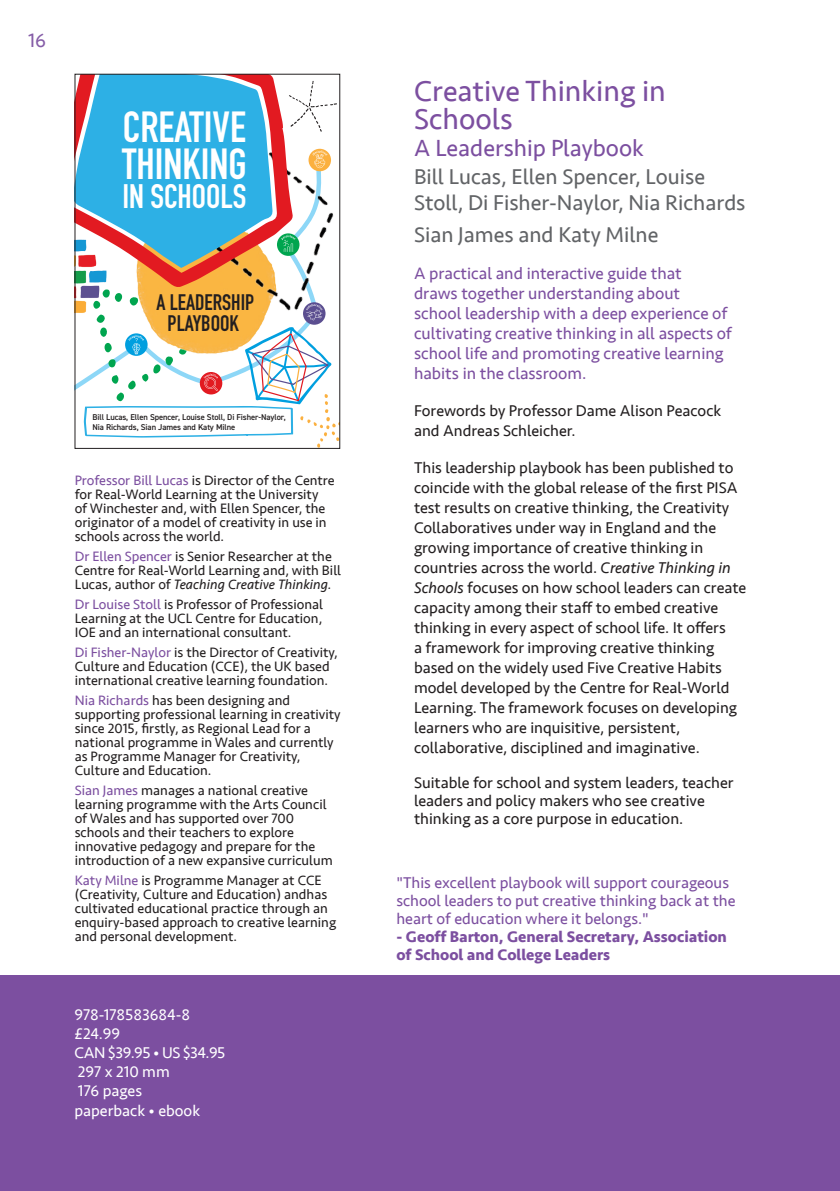
<style>
.page{position:relative;width:840px;height:1191px;background:#fff}
.page>*{position:absolute;margin:0;border:0;box-sizing:border-box;transform-origin:0 0}
.t1{font:700 42.8px "DIN Condensed";color:#fff}
.t2{font:700 33.4px "DIN Condensed";color:#fff}
.BL_Sub{font:30px/28px "Seravek";color:#7c4fa0}
.BL_Sub-2{font:24px "Seravek";color:#7c4fa0}
.t3{font:700 22.2px/20.2px "DIN Condensed";color:#231f20;text-align:center}
.BL_Author{font:22px/26px "Seravek";color:#626467}
.t4{font:20px "Seravek";color:#855da7}
.BL_body_sans{font:17px/20px "Seravek";color:#7c4fa0}
.BL_body_sans-2{font:16px/20px "Seravek";color:#231f20}
.BL_body_sans-3{font:16px/18px "Seravek";color:#7c4fa0}
.BL_body_sans-4{font:700 16px/18px "Seravek";color:#7c4fa0}
.BL_Spec{font:16px "Seravek";color:#fff}
.BL_Spec-2{font:16px "Seravek";letter-spacing:-.03em;color:#fff}
.BL_body_sans-5{font:14px/14px "Seravek";color:#231f20}
.t5{font:600 8.4px/10.2px "DIN2014";letter-spacing:-.01em;color:#231f20}
.s1{color:#7c4fa0}
.s2{font-style:italic}
</style>
<div class="page">
<div style="left:0;top:975px;width:839px;height:216px;background:#7c4fa0"></div>
<img style="left:293px;top:148px;width:41px;height:138px">
<svg style="left:76px;top:76px;width:217px;height:210px;background:#6aa3c1"></svg>
<svg style="left:288px;top:81px;width:49px;height:51px"></svg>
<div style="left:277px;top:233px;width:22px;height:23px;background:#00a54f;border-radius:50%"></div>
<svg style="left:281px;top:235px;width:14px;height:17px"></svg>
<div style="left:308px;top:149px;width:23px;height:22px;background:#fbb03f;border-radius:50%"></div>
<svg style="left:312px;top:150px;width:15px;height:18px"></svg>
<img style="left:76px;top:237px;width:36px;height:76px">
<svg style="left:84px;top:286px;width:254px;height:161px"></svg>
<div style="left:74px;top:74px;width:266px;height:375px;border:1px solid #231f20"></div>
<h3 class="t4" style="left:28px;top:25px;width:19px">16</h3>
<p class="t1" style="left:123px;top:98px;width:125px">CREATIVE</p>
<p class="t1" style="left:122px;top:135px;width:126px">THINKING</p>
<p class="t2" style="left:122px;top:173px;width:125px">IN SCHOOLS</p>
<p class="t3" style="left:156px;top:292px;width:99px">A LEADERSHIP<br>PLAYBOOK</p>
<p class="t5" style="left:92px;top:411px;width:195px">Bill Lucas, Ellen Spencer, Louise Stoll, Di Fisher-Naylor,<br>Nia Richards, Sian James and Katy Milne</p>
<p class="BL_body_sans-5" style="left:75px;top:473px;width:261px"><span class="s1">Professor Bill Lucas</span> is Director of the Centre for Real-World Learning at the University<br>of Winchester and, with Ellen Spencer, the originator of a model of creativity in use in schools across the world.</p>
<p class="BL_body_sans-5" style="left:75px;top:549px;width:268px"><span class="s1">Dr Ellen Spencer</span> is Senior Researcher at the<br>Centre for Real-World Learning and, with Bill<br>Lucas, author of <span class="s2">Teaching Creative Thinking.</span></p>
<p class="BL_body_sans-5" style="left:75px;top:597px;width:249px;text-align:justify"><span class="s1">Dr Louise Stoll</span> is Professor of Professional Learning at the UCL Centre for Education, IOE and an international consultant.</p>
<p class="BL_body_sans-5" style="left:75px;top:645px;width:264px"><span class="s1">Di Fisher-Naylor</span> is the Director of Creativity,<br>Culture and Education (CCE), the UK based international creative learning foundation.</p>
<p class="BL_body_sans-5" style="left:75px;top:693px;width:267px"><span class="s1">Nia Richards</span> has been designing and supporting professional learning in creativity since 2015, firstly, as Regional Lead for a national programme in Wales and currently as Programme Manager for Creativity, Culture and Education.</p>
<p class="BL_body_sans-5" style="left:75px;top:783px;width:259px"><span class="s1">Sian James</span> manages a national creative learning programme with the Arts Council of Wales and has supported over 700 schools and their teachers to explore innovative pedagogy and prepare for the introduction of a new expansive curriculum</p>
<p class="BL_body_sans-5" style="left:75px;top:873px;width:263px"><span class="s1">Katy Milne</span> is Programme Manager at CCE (Creativity, Culture and Education) andhas cultivated educational practice through an enquiry-based approach to creative learning and personal development.</p>
<p class="BL_Spec" style="left:74px;top:1001px;width:117px">978-178583684-8</p>
<p class="BL_Spec" style="left:74px;top:1021px;width:47px">£24.99</p>
<p class="BL_Spec-2" style="left:74px;top:1040px;width:152px">CAN $39.95 • US $34.95</p>
<p class="BL_Spec" style="left:78px;top:1059px;width:93px">297 x 210 mm</p>
<p class="BL_Spec" style="left:78px;top:1078px;width:65px">176 pages</p>
<p class="BL_Spec" style="left:74px;top:1097px;width:127px">paperback • ebook</p>
<p class="BL_Sub" style="left:414px;top:77px;width:253px">Creative Thinking in<br>Schools</p>
<p class="BL_Sub-2" style="left:414px;top:129px;width:231px">A Leadership Playbook</p>
<p class="BL_Author" style="left:414px;top:164px;width:333px">Bill Lucas, Ellen Spencer, Louise<br>Stoll, Di Fisher-Naylor, Nia Richards</p>
<p class="BL_Author" style="left:414px;top:221px;width:246px">Sian James and Katy Milne</p>
<p class="BL_body_sans" style="left:414px;top:263px;width:319px">A practical and interactive guide that<br>draws together understanding about<br>school leadership with a deep experience of cultivating creative thinking in all aspects of school life and promoting creative learning habits in the classroom.</p>
<p class="BL_body_sans-2" style="left:414px;top:400px;width:309px">Forewords by Professor Dame Alison Peacock and Andreas Schleicher.</p>
<p class="BL_body_sans-2" style="left:414px;top:457px;width:333px">This leadership playbook has been published to coincide with the global release of the first PISA test results on creative thinking, the Creativity Collaboratives under way in England and the growing importance of creative thinking in countries across the world. <span class="s2">Creative Thinking in Schools</span> focuses on how school leaders can create capacity among their staff to embed creative thinking in every aspect of school life. It offers<br>a framework for improving creative thinking based on the widely used Five Creative Habits model developed by the Centre for Real-World Learning. The framework focuses on developing learners who are inquisitive, persistent, collaborative, disciplined and imaginative.</p>
<p class="BL_body_sans-2" style="left:414px;top:773px;width:321px;line-height:18px">Suitable for school and system leaders, teacher leaders and policy makers who see creative thinking as a core purpose in education.</p>
<p class="BL_body_sans-3" style="left:396px;top:873px;width:340px">"This excellent playbook will support courageous school leaders to put creative thinking back at the heart of education where it belongs."</p>
<p class="BL_body_sans-4" style="left:396px;top:927px;width:332px">- Geoff Barton, General Secretary, Association of School and College Leaders</p>
</div>
